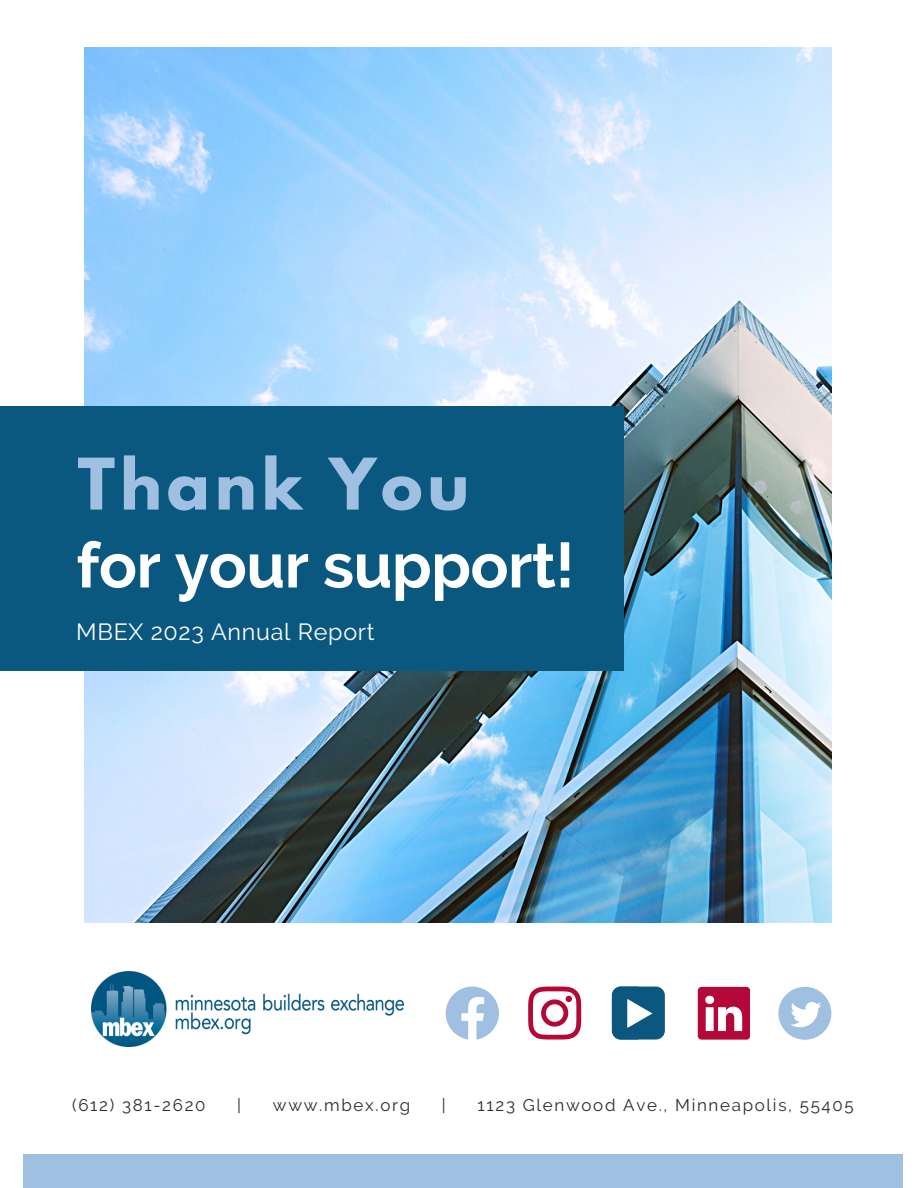
<style>
.page{position:relative;width:918px;height:1188px;background:#fff}
.page>*{position:absolute;margin:0;border:0;box-sizing:border-box;transform-origin:0 0}
.t1{font:700 63px "Raleway";letter-spacing:-.01em;color:#fff}
.t2{font:700 63px "League Spartan";letter-spacing:.08em;color:#a0c0e2}
.t3{font:23.4px "Raleway";letter-spacing:.03em;color:#fff}
.t4{font:16.95px "Raleway";letter-spacing:.1em;color:#2c2c29}
</style>
<div class="page">
<img style="left:84px;top:48px;width:747px;height:874px">
<div style="left:0;top:407px;width:624px;height:263px;background:#0a5880"></div>
<div style="left:23px;top:1155px;width:880px;height:33px;background:#a0c0e2"></div>
<img style="left:92px;top:972px;width:311px;height:74px">
<svg style="left:446px;top:987px;width:53px;height:52px"></svg>
<svg style="left:528px;top:987px;width:53px;height:52px"></svg>
<svg style="left:778px;top:987px;width:53px;height:53px"></svg>
<div style="left:612px;top:987px;width:53px;height:52px;background:#0a5880;border-radius:9px"></div>
<svg style="left:612px;top:987px;width:40px;height:52px"></svg>
<svg style="left:698px;top:987px;width:52px;height:53px"></svg>
<p class="t2" style="left:78px;top:453px;width:393px">Thank You</p>
<p class="t1" style="left:76px;top:528px;width:500px">for your support!</p>
<p class="t3" style="left:76px;top:618px;width:300px">MBEX 2023 Annual Report</p>
<p class="t4" style="left:72px;top:1095px;width:135px">(612) 381-2620</p>
<p class="t4" style="left:237px;top:1095px;width:5px">|</p>
<p class="t4" style="left:273px;top:1095px;width:139px">www.mbex.org</p>
<p class="t4" style="left:442px;top:1095px;width:5px">|</p>
<p class="t4" style="left:478px;top:1095px;width:378px">1123 Glenwood Ave., Minneapolis, 55405</p>
</div>
